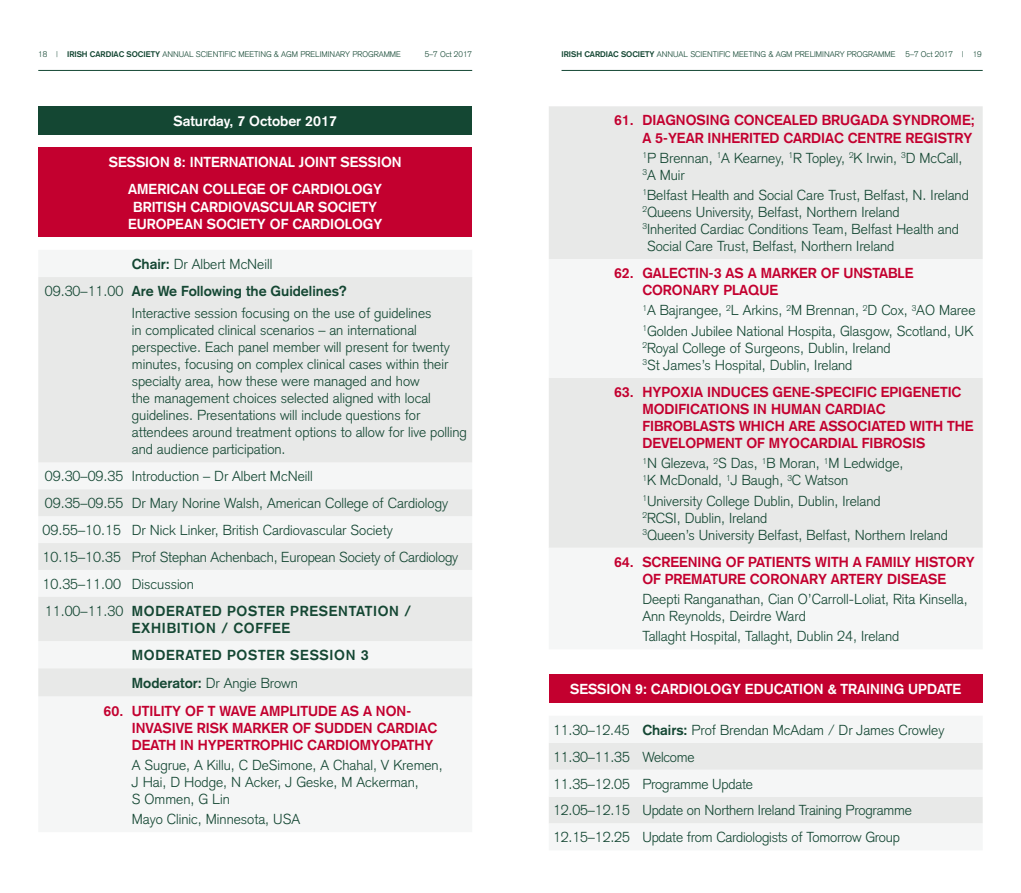
<style>
.page{position:relative;width:1021px;height:893px;background:#fff}
.page>*{position:absolute;margin:0;border:0;box-sizing:border-box;transform-origin:0 0}
.t1{font:300 14.25px/17.1px "Akzidenz Grotesk";color:#144733}
.t2{font:700 14.25px/17.1px "Akzidenz Grotesk";color:#c3002f}
.t3{font:700 14.25px/27.8px "Akzidenz Grotesk";color:#fff;text-align:center}
.t4{font:700 14.25px/27.5px "Akzidenz Grotesk";letter-spacing:.05em;color:#144733}
.t5{font:700 14.25px/27.2px "Akzidenz Grotesk";color:#144733}
.t6{font:300 8.1px "Akzidenz Grotesk";color:#144733}
.s1{font-weight:700}
.s2{font-weight:300}
</style>
<div class="page">
<hr style="left:561px;top:70px;width:421px;height:1px;background:#144733">
<hr style="left:38px;top:70px;width:434px;height:1px;background:#144733">
<div style="left:549px;top:106px;width:433px;height:153px;background:#e8e9e8"></div>
<svg style="left:549px;top:378px;width:433px;height:446px;fill:#e8e9e8"></svg>
<div style="left:549px;top:675px;width:433px;height:28px;background:#c3002f"></div>
<div style="left:38px;top:106px;width:434px;height:28px;background:#144733"></div>
<div style="left:38px;top:147px;width:434px;height:90px;background:#c3002f"></div>
<svg style="left:38px;top:277px;width:434px;height:419px;fill:#e8e9e8"></svg>
<p class="t6" style="left:38px;top:50px;width:364px">18 | <span class="s1">IRISH CARDIAC SOCIETY</span> ANNUAL SCIENTIFIC MEETING &amp; AGM PRELIMINARY PROGRAMME</p>
<p class="t6" style="left:424px;top:50px;width:49px">5–7 Oct 2017</p>
<p class="t6" style="left:561px;top:50px;width:422px"><span class="s1">IRISH CARDIAC SOCIETY</span> ANNUAL SCIENTIFIC MEETING &amp; AGM PRELIMINARY PROGRAMME 5–7 Oct 2017 | 19</p>
<p class="t3" style="left:173px;top:107px;width:165px">Saturday, 7 October 2017</p>
<p class="t3" style="left:109px;top:148px;width:294px">SESSION 8: INTERNATIONAL JOINT SESSION<br>AMERICAN COLLEGE OF CARDIOLOGY</p>
<p class="t3" style="left:128px;top:198px;width:256px;line-height:17.1px">BRITISH CARDIOVASCULAR SOCIETY<br>EUROPEAN SOCIETY OF CARDIOLOGY</p>
<p class="t5" style="left:45px;top:250px;width:303px;text-indent:87px">Chair: <span class="s2">Dr Albert McNeill<br>09.30–11.00</span> Are We Following the Guidelines?</p>
<p class="t1" style="left:132px;top:304px;width:336px">Interactive session focusing on the use of guidelines<br>in complicated clinical scenarios – an international perspective. Each panel member will present for twenty minutes, focusing on complex clinical cases within their specialty area, how these were managed and how<br>the management choices selected aligned with local guidelines. Presentations will include questions for attendees around treatment options to allow for live polling and audience participation.</p>
<p class="t1" style="left:43px;top:463px;width:417px;line-height:27px">09.30–09.35 Introduction – Dr Albert McNeill<br>09.35–09.55 Dr Mary Norine Walsh, American College of Cardiology 09.55–10.15 Dr Nick Linker, British Cardiovascular Society 10.15–10.35 Prof Stephan Achenbach, European Society of Cardiology 10.35–11.00 Discussion<br>11.00–11.30 <span class="s1">MODERATED POSTER PRESENTATION /</span></p>
<p class="t4" style="left:132px;top:614px;width:238px">EXHIBITION / COFFEE<br>MODERATED POSTER SESSION 3<br>Moderator: <span class="s2">Dr Angie Brown</span></p>
<p class="t2" style="left:132px;top:702px;width:307px;text-indent:-28px">60. UTILITY OF T WAVE AMPLITUDE AS A NON-<br>INVASIVE RISK MARKER OF SUDDEN CARDIAC<br>DEATH IN HYPERTROPHIC CARDIOMYOPATHY</p>
<p class="t1" style="left:132px;top:756px;width:312px">A Sugrue, A Killu, C DeSimone, A Chahal, V Kremen,<br>J Hai, D Hodge, N Acker, J Geske, M Ackerman,<br>S Ommen, G Lin</p>
<p class="t1" style="left:132px;top:811px;width:170px">Mayo Clinic, Minnesota, USA</p>
<p class="t2" style="left:614px;top:112px;width:362px;text-align:right">61. DIAGNOSING CONCEALED BRUGADA SYNDROME;<br>A 5-YEAR INHERITED CARDIAC CENTRE REGISTRY</p>
<p class="t1" style="left:642px;top:149px;width:322px"><sup>1</sup>P Brennan, <sup>1</sup>A Kearney, <sup>1</sup>R Topley, <sup>2</sup>K Irwin, <sup>3</sup>D McCall,<br><sup>3</sup>A Muir</p>
<p class="t1" style="left:642px;top:186px;width:328px"><sup>1</sup>Belfast Health and Social Care Trust, Belfast, N. Ireland</p>
<p class="t1" style="left:642px;top:203px;width:259px"><sup>2</sup>Queens University, Belfast, Northern Ireland</p>
<p class="t1" style="left:642px;top:221px;width:318px"><sup>3</sup>Inherited Cardiac Conditions Team, Belfast Health and</p>
<p class="t1" style="left:647px;top:238px;width:249px">Social Care Trust, Belfast, Northern Ireland</p>
<p class="t2" style="left:642px;top:265px;width:272px;text-indent:-28px">62. GALECTIN-3 AS A MARKER OF UNSTABLE<br>CORONARY PLAQUE</p>
<p class="t1" style="left:642px;top:301px;width:334px;line-height:20.1px"><sup>1</sup>A Bajrangee, <sup>2</sup>L Arkins, <sup>2</sup>M Brennan, <sup>2</sup>D Cox, <sup>3</sup>AO Maree<br><sup>1</sup>Golden Jubilee National Hospita, Glasgow, Scotland, UK</p>
<p class="t1" style="left:642px;top:339px;width:250px"><sup>2</sup>Royal College of Surgeons, Dublin, Ireland<br><sup>3</sup>St James’s Hospital, Dublin, Ireland</p>
<p class="t2" style="left:642px;top:383px;width:333px;text-indent:-28px">63. HYPOXIA INDUCES GENE-SPECIFIC EPIGENETIC MODIFICATIONS IN HUMAN CARDIAC FIBROBLASTS WHICH ARE ASSOCIATED WITH THE DEVELOPMENT OF MYOCARDIAL FIBROSIS</p>
<p class="t1" style="left:642px;top:455px;width:263px"><sup>1</sup>N Glezeva, <sup>2</sup>S Das, <sup>1</sup>B Moran, <sup>1</sup>M Ledwidge,<br><sup>1</sup>K McDonald, <sup>1</sup>J Baugh, <sup>3</sup>C Watson</p>
<p class="t1" style="left:642px;top:492px;width:307px"><sup>1</sup>University College Dublin, Dublin, Ireland<br><sup>2</sup>RCSI, Dublin, Ireland<br><sup>3</sup>Queen’s University Belfast, Belfast, Northern Ireland</p>
<p class="t2" style="left:614px;top:553px;width:362px;text-align:center">64. SCREENING OF PATIENTS WITH A FAMILY HISTORY<br>OF PREMATURE CORONARY ARTERY DISEASE</p>
<p class="t1" style="left:642px;top:591px;width:327px">Deepti Ranganathan, Cian O’Carroll-Loliat, Rita Kinsella,<br>Ann Reynolds, Deirdre Ward</p>
<p class="t1" style="left:642px;top:628px;width:258px">Tallaght Hospital, Tallaght, Dublin 24, Ireland</p>
<p class="t3" style="left:570px;top:675px;width:393px">SESSION 9: CARDIOLOGY EDUCATION &amp; TRAINING UPDATE</p>
<p class="t1" style="left:553px;top:716px;width:393px;line-height:26.8px">11.30–12.45 <span class="s1">Chairs:</span> Prof Brendan McAdam / Dr James Crowley 11.30–11.35 Welcome<br>11.35–12.05 Programme Update<br>12.05–12.15 Update on Northern Ireland Training Programme 12.15–12.25 Update from Cardiologists of Tomorrow Group</p>
</div>
